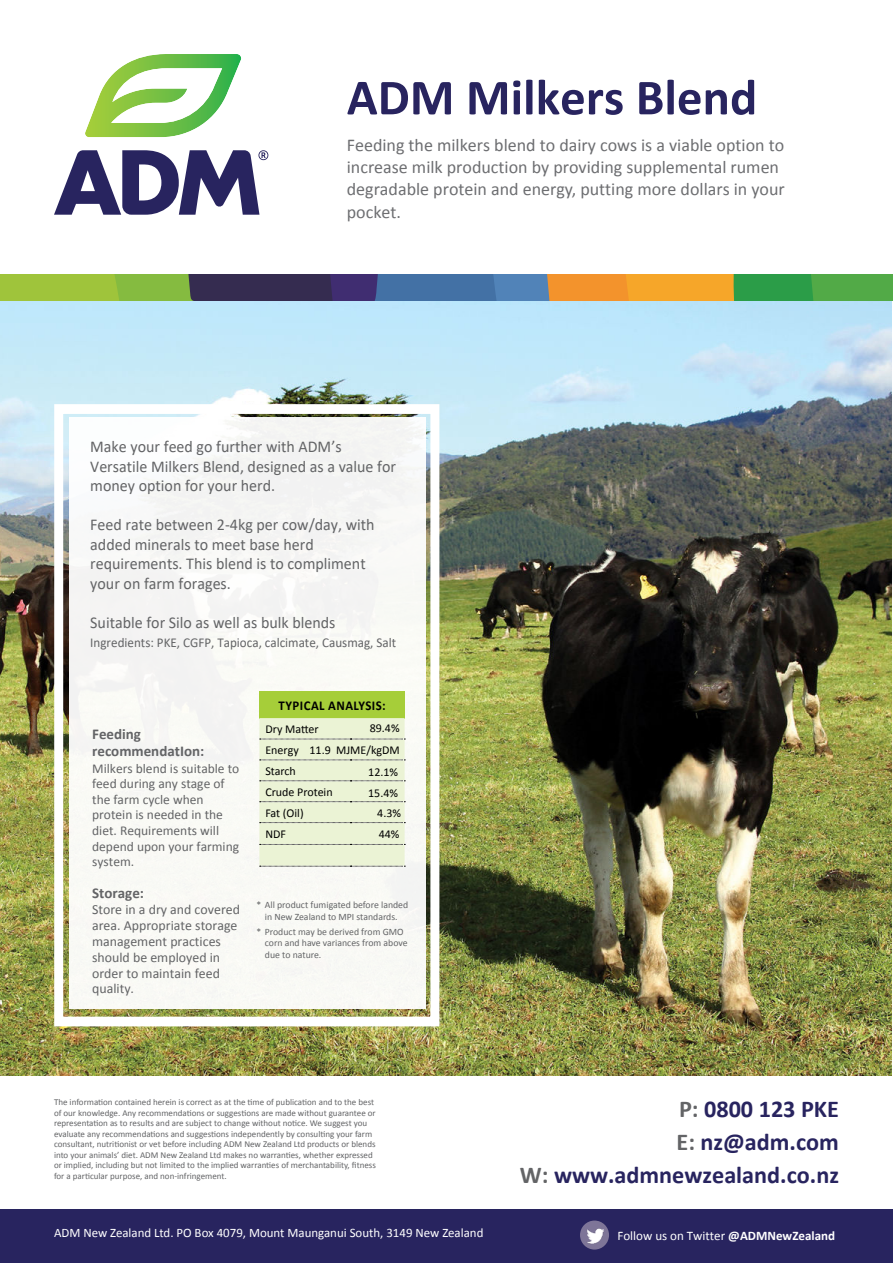
<style>
.page{position:relative;width:893px;height:1263px;background:#fff}
.page>*{position:absolute;margin:0;border:0;box-sizing:border-box;transform-origin:0 0}
.t1{font:700 51px "Calibri";color:#28245f}
.t2{font:700 24.15px/32.7px "Calibri";color:#28245f;text-align:right}
.t3{font:18px/22.2px "Calibri";color:#6d6e71}
.t4{font:16.5px/19.5px "Calibri";color:#636466}
.t5{font:700 15px/17.4px "Calibri";color:#636466}
.t6{font:13.8px/15.8px "Calibri";color:#636466}
.t7{font:13.5px/15.6px "Calibri";color:#636466}
.t8{font:700 13.5px "Calibri";letter-spacing:.04em;color:#000;scale:.95 1}
.t9{font:13.05px "Calibri";color:#fff}
.t10{font:12.9px "Calibri";color:#fff}
.t11{font:12px/21.3px "Calibri";color:#000;text-align:justify}
.t12{font:9.75px/11.2px "Calibri";color:#636466;text-align:center}
.t13{font:9px/10.5px "Calibri";color:#636466}
.s1{color:#636466}
.s2{font-weight:700}
</style>
<div class="page">
<img style="left:0;top:301px;width:891px;height:775px">
<svg style="left:85px;top:54px;width:157px;height:83px"></svg>
<svg style="left:54px;top:150px;width:214px;height:65px"></svg>
<div style="left:54px;top:404px;width:386px;height:622px;border:9px solid #fff"></div>
<div style="left:69px;top:417px;width:356px;height:591px;background:#f8f9f5"></div>
<div style="left:259px;top:691px;width:146px;height:27px;background:#a6ce39"></div>
<svg style="left:259px;top:718px;width:146px;height:149px;background:#e5edd1"></svg>
<div style="left:0;top:1209px;width:893px;height:54px;background:#28245f"></div>
<div style="left:580px;top:1220px;width:29px;height:29px;background:#7e7598;border-radius:50%"></div>
<img style="left:581px;top:1220px;width:27px;height:27px">
<svg style="left:0;top:274px;width:893px;height:27px;background:#778655"></svg>
<h1 class="t1" style="left:347px;top:61px;width:412px">ADM Milkers Blend</h1>
<h3 class="t3" style="left:347px;top:134px;width:439px">Feeding the milkers blend to dairy cows is a viable option to increase milk production by providing supplemental rumen degradable protein and energy, putting more dollars in your pocket.</h3>
<h3 class="t4" style="left:90px;top:437px;width:307px">Make your feed go further with ADM’s<br>Versatile Milkers Blend, designed as a value for money option for your herd.</h3>
<h3 class="t4" style="left:90px;top:515px;width:286px">Feed rate between 2-4kg per cow/day, with added minerals to meet base herd requirements. This blend is to compliment your on farm forages.</h3>
<h3 class="t4" style="left:90px;top:612px;width:247px">Suitable for Silo as well as bulk blends</h3>
<h3 class="t7" style="left:90px;top:635px;width:307px">Ingredients: PKE, CGFP, Tapioca, calcimate, Causmag, Salt</h3>
<h3 class="t5" style="left:92px;top:726px;width:114px">Feeding recommendation:</h3>
<h3 class="t7" style="left:92px;top:760px;width:149px">Milkers blend is suitable to feed during any stage of the farm cycle when protein is needed in the diet. Requirements will depend upon your farming system.</h3>
<h3 class="t5" style="left:92px;top:884px;width:53px">Storage:</h3>
<h3 class="t6" style="left:92px;top:903px;width:149px">Store in a dry and covered area. Appropriate storage management practices should be employed in order to maintain feed quality.</h3>
<h3 class="t8" style="left:278px;top:697px;width:114px">Typical analySiS:</h3>
<h3 class="t11" style="left:265px;top:718px;width:55px">Dry Matter</h3>
<h3 class="t11" style="left:265px;top:718px;width:136px;text-indent:104px">89.4% Energy 11.9 MJME/kgDM Starch</h3>
<h3 class="t11" style="left:368px;top:761px;width:31px">12.1%</h3>
<h3 class="t11" style="left:265px;top:782px;width:69px">Crude Protein</h3>
<h3 class="t11" style="left:368px;top:782px;width:31px">15.4%</h3>
<h3 class="t11" style="left:265px;top:803px;width:40px">Fat (Oil)</h3>
<h3 class="t11" style="left:377px;top:802px;width:25px">4.3%</h3>
<h3 class="t11" style="left:265px;top:824px;width:22px">NDF</h3>
<h3 class="t11" style="left:379px;top:823px;width:22px">44%</h3>
<p class="t12" style="left:256px;top:899px;width:153px">* All product fumigated before landed in New Zealand to MPI standards.</p>
<p class="t12" style="left:265px;top:926px;width:144px;text-align:left;text-indent:-9px">* Product may be derived from GMO corn and have variances from above due to nature.</p>
<p class="t13" style="left:54px;top:1097px;width:323px">The information contained herein is correct as at the time of publication and to the best of our knowledge. Any recommendations or suggestions are made without guarantee or representation as to results and are subject to change without notice. We suggest you evaluate any recommendations and suggestions independently by consulting your farm consultant, nutritionist or vet before including ADM New Zealand Ltd products or blends into your animals’ diet. ADM New Zealand Ltd makes no warranties, whether expressed or implied, including but not limited to the implied warranties of merchantability, fitness for a particular purpose, and non-infringement.</p>
<h2 class="t2" style="left:520px;top:1092px;width:321px"><span class="s1">P:</span> 0800 123 PKE<br><span class="s1">E:</span> nz@adm.com<br><span class="s1">W:</span> www.admnewzealand.co.nz</h2>
<h3 class="t10" style="left:54px;top:1225px;width:431px">ADM New Zealand Ltd. PO Box 4079, Mount Maunganui South, 3149 New Zealand</h3>
<h3 class="t9" style="left:617px;top:1227px;width:219px">Follow us on Twitter <span class="s2">@ADMNewZealand</span></h3>
</div>
